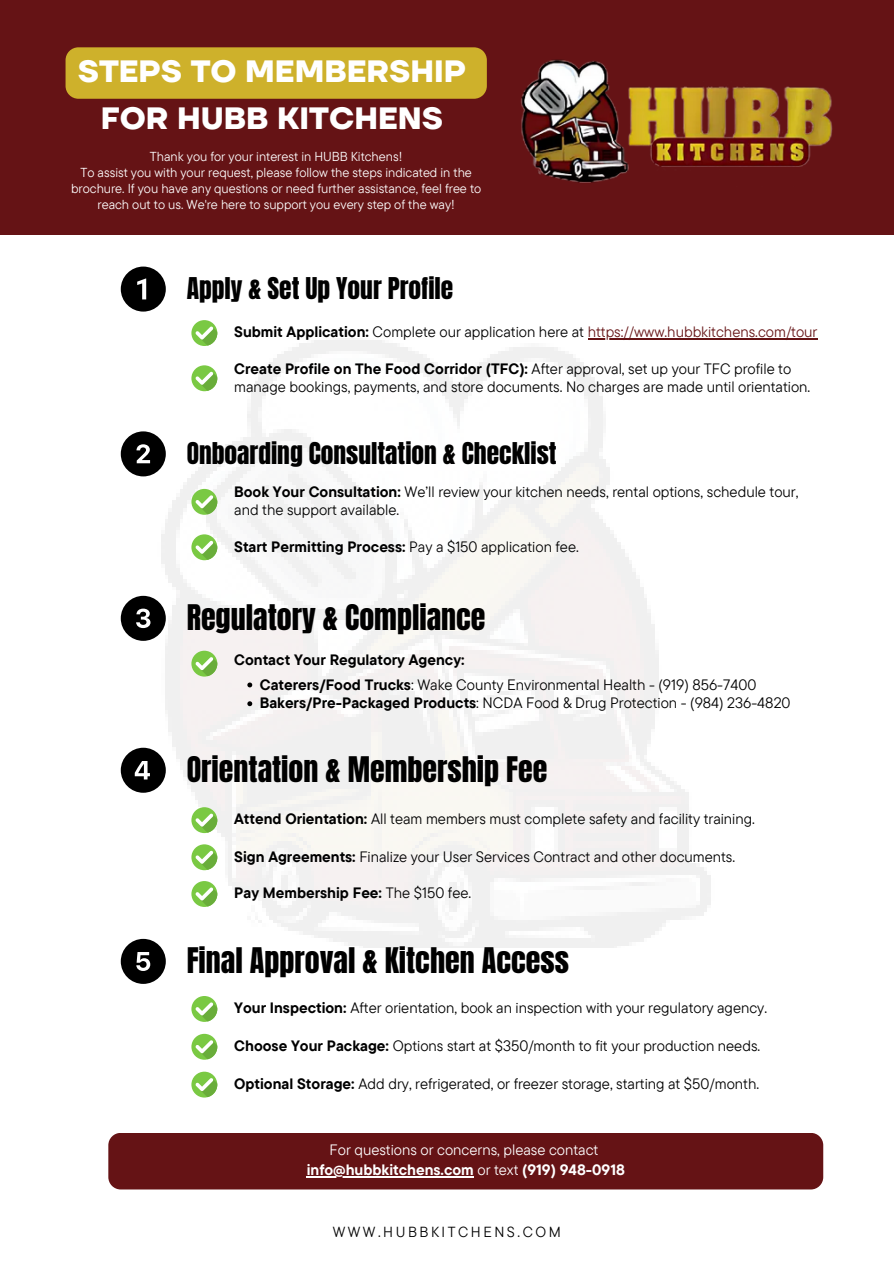
<style>
.page{position:relative;width:894px;height:1264px;background:#fff}
.page>*{position:absolute;margin:0;border:0;box-sizing:border-box;transform-origin:0 0}
.t1{font:700 30.75px "TT Firs Neue";color:#fff}
.t2{font:30px "Anton";color:#000}
.t3{font:25.5px "Anton";color:#000}
.t4{font:15px/18px "TT Commons Pro";color:#000}
.t5{font:700 15px "TT Commons Pro";color:#000}
.t6{font:15px "TT Commons Pro";color:#651315}
.t7{font:700 15px "TT Commons Pro";color:#fff}
.t8{font:15px "TT Commons Pro";color:#fff}
.t9{font:14.55px "TT Commons Pro";letter-spacing:.175em;color:#000}
.t10{font:12.9px/16.2px "TT Commons Pro";color:#fff;text-align:center}
.s1{font-weight:700;color:#000}
.s2{color:#000}
.s3{font-weight:700}
.s4{font-weight:400}
</style>
<div class="page">
<svg style="left:121px;top:266px;width:45px;height:45px"></svg>
<img style="left:144px;top:339px;width:585px;height:608px">
<svg style="left:191px;top:320px;width:26px;height:26px"></svg>
<svg style="left:195px;top:326px;width:22px;height:20px"></svg>
<svg style="left:121px;top:431px;width:45px;height:45px"></svg>
<div style="left:0;top:0;width:893px;height:235px;background:#651315"></div>
<img style="left:521px;top:59px;width:312px;height:124px">
<div style="left:65px;top:47px;width:421px;height:52px;background:#ceb12b"></div>
<hr style="left:587px;top:338px;width:230px;height:1px;background:#651315">
<svg style="left:121px;top:596px;width:45px;height:45px"></svg>
<svg style="left:191px;top:365px;width:26px;height:26px"></svg>
<svg style="left:195px;top:372px;width:22px;height:19px"></svg>
<div style="left:191px;top:489px;width:26px;height:26px;background:#7ac943;border-radius:50%"></div>
<svg style="left:195px;top:495px;width:22px;height:20px"></svg>
<svg style="left:191px;top:534px;width:26px;height:26px"></svg>
<svg style="left:195px;top:541px;width:22px;height:19px"></svg>
<svg style="left:247px;top:682px;width:5px;height:5px"></svg>
<svg style="left:247px;top:701px;width:5px;height:5px"></svg>
<svg style="left:191px;top:650px;width:26px;height:26px"></svg>
<svg style="left:195px;top:657px;width:22px;height:19px"></svg>
<svg style="left:191px;top:844px;width:26px;height:26px"></svg>
<svg style="left:195px;top:850px;width:22px;height:20px"></svg>
<svg style="left:121px;top:747px;width:45px;height:45px"></svg>
<svg style="left:191px;top:807px;width:26px;height:26px"></svg>
<svg style="left:195px;top:813px;width:22px;height:20px"></svg>
<div style="left:191px;top:881px;width:26px;height:26px;background:#7ac943;border-radius:50%"></div>
<svg style="left:195px;top:887px;width:22px;height:20px"></svg>
<svg style="left:121px;top:938px;width:45px;height:45px"></svg>
<div style="left:191px;top:996px;width:26px;height:25px;background:#7ac943;border-radius:50%"></div>
<svg style="left:195px;top:1002px;width:22px;height:19px"></svg>
<svg style="left:191px;top:1033px;width:26px;height:26px"></svg>
<svg style="left:195px;top:1040px;width:22px;height:19px"></svg>
<svg style="left:191px;top:1071px;width:26px;height:26px"></svg>
<svg style="left:195px;top:1078px;width:22px;height:19px"></svg>
<div style="left:108px;top:1132px;width:715px;height:57px;background:#651315;border-radius:12px"></div>
<hr style="left:306px;top:1176px;width:167px;height:1px;background:#fff">
<p class="t1" style="left:78px;top:52px;width:389px">STEPS TO MEMBERSHIP</p>
<p class="t1" style="left:101px;top:99px;width:343px">FOR HUBB KITCHENS</p>
<h3 class="t10" style="left:150px;top:148px;width:254px">Thank you for your interest in HUBB Kitchens!</h3>
<p class="t10" style="left:71px;top:164px;width:411px">To assist you with your request, please follow the steps indicated in the brochure. If you have any questions or need further assistance, feel free to reach out to us. We're here to support you every step of the way!</p>
<h1 class="t3" style="left:187px;top:270px;width:268px">Apply &amp; Set Up Your Profile</h1>
<p class="t6" style="left:234px;top:322px;width:584px"><span class="s1">Submit Application:</span> <span class="s2">Complete our application here at</span> https://www.hubbkitchens.com/tour</p>
<p class="t4" style="left:234px;top:359px;width:577px"><span class="s3">Create Profile on The Food Corridor (TFC):</span> After approval, set up your TFC profile to manage bookings, payments, and store documents. No charges are made until orientation.</p>
<p class="t3" style="left:187px;top:434px;width:371px">Onboarding Consultation &amp; Checklist</p>
<p class="t4" style="left:234px;top:482px;width:565px"><span class="s3">Book Your Consultation:</span> We’ll review your kitchen needs, rental options, schedule tour, and the support available.</p>
<p class="t5" style="left:234px;top:536px;width:346px">Start Permitting Process: <span class="s4">Pay a $150 application fee.</span></p>
<p class="t2" style="left:187px;top:595px;width:300px">Regulatory &amp; Compliance</p>
<p class="t5" style="left:234px;top:650px;width:232px">Contact Your Regulatory Agency:</p>
<p class="t4" style="left:260px;top:675px;width:498px"><span class="s3">Caterers/Food Trucks</span>: Wake County Environmental Health - (919) 856-7400</p>
<p class="t4" style="left:260px;top:693px;width:532px"><span class="s3">Bakers/Pre-Packaged Products</span>: NCDA Food &amp; Drug Protection - (984) 236-4820</p>
<p class="t2" style="left:187px;top:747px;width:362px">Orientation &amp; Membership Fee</p>
<p class="t4" style="left:234px;top:809px;width:522px"><span class="s3">Attend Orientation:</span> All team members must complete safety and facility training.</p>
<p class="t4" style="left:234px;top:847px;width:502px"><span class="s3">Sign Agreements:</span> Finalize your User Services Contract and other documents.</p>
<h3 class="t5" style="left:234px;top:883px;width:238px">Pay Membership Fee: <span class="s4">The $150 fee.</span></h3>
<h6 class="t2" style="left:187px;top:938px;width:384px">Final Approval &amp; Kitchen Access</h6>
<h6 class="t4" style="left:234px;top:998px;width:534px"><span class="s3">Your Inspection:</span> After orientation, book an inspection with your regulatory agency.</h6>
<p class="t4" style="left:234px;top:1036px;width:527px"><span class="s3">Choose Your Package:</span> Options start at $350/month to fit your production needs.</p>
<h2 class="t4" style="left:234px;top:1074px;width:526px"><span class="s3">Optional Storage:</span> Add dry, refrigerated, or freezer storage, starting at $50/month.</h2>
<h5 class="t8" style="left:329px;top:1139px;width:270px">For questions or concerns, please contact</h5>
<p class="t7" style="left:306px;top:1160px;width:319px">info@hubbkitchens.com <span class="s4">or text</span> (919) 948-0918</p>
<h1 class="t9" style="left:332px;top:1222px;width:230px">WWW.HUBBKITCHENS.COM</h1>
</div>
